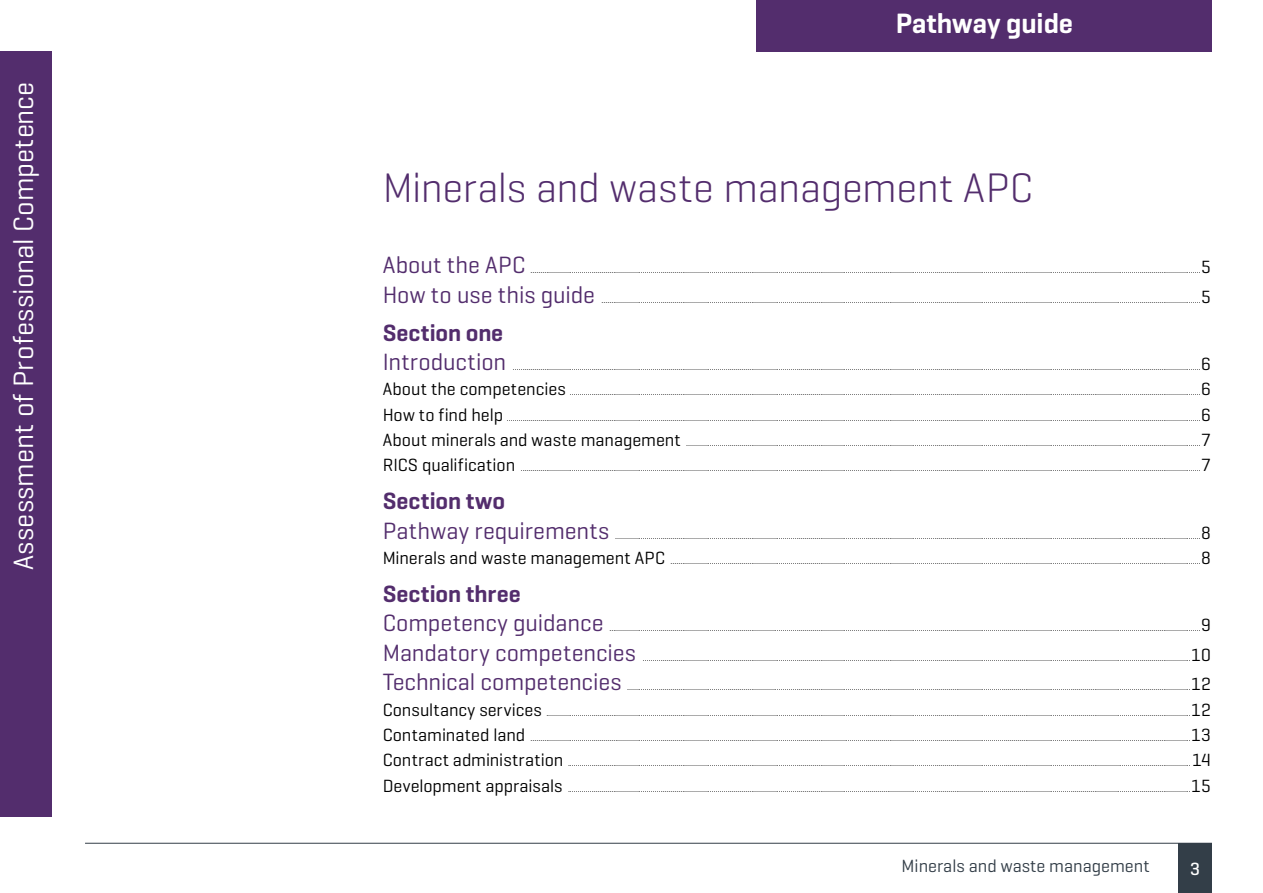
<style>
.page{position:relative;width:1263px;height:893px;background:#fff}
.page>*{position:absolute;margin:0;border:0;box-sizing:border-box;transform-origin:0 0}
.t1{font:300 42px "Geogrotesque";letter-spacing:-.005em;color:#532d6d}
.t2{font:28.5px "Geogrotesque";letter-spacing:.01em;color:#fff}
.t3{font:600 28.5px "Geogrotesque";letter-spacing:-.005em;color:#fff}
.t4{font:24px "Geogrotesque";letter-spacing:-.005em;color:#532d6d}
.t5{font:600 24px "Geogrotesque";color:#532d6d}
.t6{font:18px "Geogrotesque";color:#333e48}
.t7{font:500 18px "Geogrotesque";color:#fff}
.t8{font:9px "Geogrotesque";color:#000}
.s1{font-size:18px}
</style>
<div class="page">
<div style="left:1178px;top:843px;width:34px;height:50px;background:#333e48"></div>
<hr style="left:85px;top:843px;width:1127px;height:1px;background:#333e48">
<div style="left:0;top:51px;width:51px;height:765px;background:#532d6d"></div>
<div style="left:757px;top:0;width:455px;height:51px;background:#532d6d"></div>
<h2 class="t2" style="left:6px;top:570px;width:490px;rotate:-90deg">Assessment of Professional Competence</h2>
<h2 class="t3" style="left:896px;top:6px;width:179px">Pathway guide</h2>
<h1 class="t1" style="left:383px;top:161px;width:652px">Minerals and waste management APC</h1>
<h3 class="t4" style="left:383px;top:250px;width:144px">About the APC</h3>
<p class="t8" style="left:530px;top:264px;width:682px">....................................................................................................................................................................................................................................................................................................................................................<span class="s1">5</span></p>
<h3 class="t4" style="left:383px;top:279px;width:214px">How to use this guide</h3>
<p class="t8" style="left:601px;top:294px;width:611px">................................................................................................................................................................................................................................................................................................................<span class="s1">5</span></p>
<h3 class="t5" style="left:383px;top:317px;width:122px">Section one</h3>
<h3 class="t4" style="left:383px;top:347px;width:125px">Introduction</h3>
<p class="t8" style="left:513px;top:361px;width:699px">.............................................................................................................................................................................................................................................................................................................................................................<span class="s1">6</span></p>
<p class="t8" style="left:383px;top:387px;width:829px"><span class="s1">About the competencies</span> ................................................................................................................................................................................................................................................................................................................................<span class="s1">6</span></p>
<p class="t8" style="left:383px;top:412px;width:829px"><span class="s1">How to find help</span> ................................................................................................................................................................................................................................................................................................................................................................<span class="s1">6</span></p>
<p class="t8" style="left:383px;top:437px;width:829px"><span class="s1">About minerals and waste management</span> .....................................................................................................................................................................................................................................................................<span class="s1">7</span></p>
<p class="t8" style="left:383px;top:462px;width:829px"><span class="s1">RICS qualification</span> .........................................................................................................................................................................................................................................................................................................................................................<span class="s1">7</span></p>
<h3 class="t5" style="left:383px;top:486px;width:124px">Section two</h3>
<h3 class="t4" style="left:383px;top:516px;width:228px">Pathway requirements</h3>
<p class="t8" style="left:615px;top:530px;width:597px">.........................................................................................................................................................................................................................................................................................................<span class="s1">8</span></p>
<p class="t8" style="left:383px;top:555px;width:829px"><span class="s1">Minerals and waste management APC</span> .............................................................................................................................................................................................................................................................................<span class="s1">8</span></p>
<h3 class="t5" style="left:383px;top:579px;width:140px">Section three</h3>
<h3 class="t4" style="left:383px;top:608px;width:222px">Competency guidance</h3>
<p class="t8" style="left:609px;top:623px;width:603px">............................................................................................................................................................................................................................................................................................................<span class="s1">9</span></p>
<h3 class="t4" style="left:383px;top:638px;width:255px">Mandatory competencies</h3>
<p class="t8" style="left:643px;top:652px;width:569px">......................................................................................................................................................................................................................................................................................<span class="s1">10</span></p>
<h3 class="t4" style="left:383px;top:667px;width:240px">Technical competencies</h3>
<p class="t8" style="left:627px;top:682px;width:585px">..............................................................................................................................................................................................................................................................................................<span class="s1">12</span></p>
<p class="t8" style="left:383px;top:707px;width:830px"><span class="s1">Consultancy services</span> .......................................................................................................................................................................................................................................................................................................................................<span class="s1">12</span></p>
<p class="t8" style="left:383px;top:732px;width:830px"><span class="s1">Contaminated land</span> ...............................................................................................................................................................................................................................................................................................................................................<span class="s1">13</span></p>
<p class="t8" style="left:383px;top:758px;width:830px"><span class="s1">Contract administration</span> ............................................................................................................................................................................................................................................................................................................................<span class="s1">14</span></p>
<p class="t8" style="left:383px;top:783px;width:830px"><span class="s1">Development appraisals</span> ............................................................................................................................................................................................................................................................................................................................<span class="s1">15</span></p>
<h3 class="t6" style="left:901px;top:854px;width:250px">Minerals and waste management</h3>
<h3 class="t7" style="left:1190px;top:857px;width:11px">3</h3>
</div>
